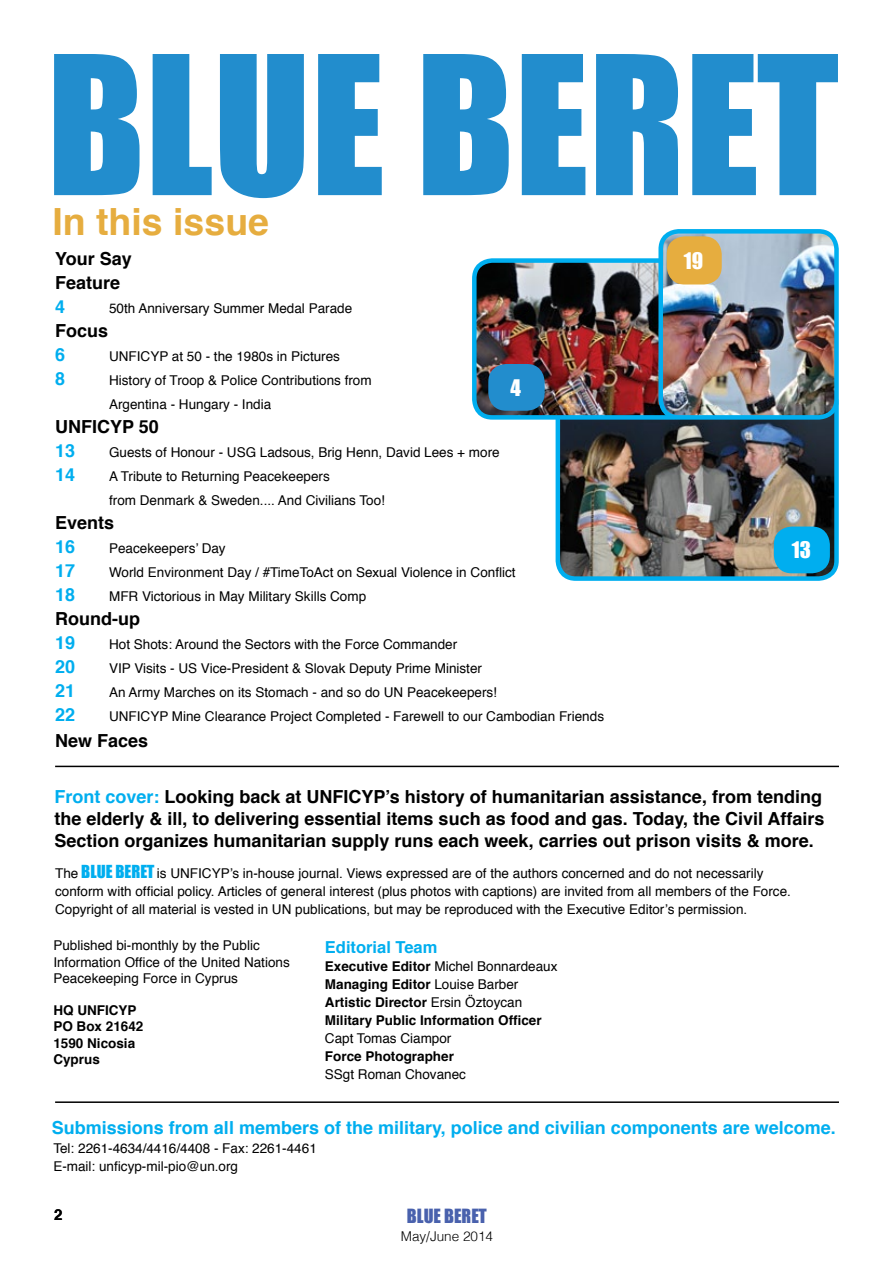
<style>
.page{position:relative;width:893px;height:1263px;background:#fff}
.page>*{position:absolute;margin:0;border:0;box-sizing:border-box;transform-origin:0 0}
.t1{font:178.5px "Impact";color:#228dcd}
.t2{font:700 37.5px "Helvetica";color:#e6ad3f}
.t3{font:21px "Impact";color:#fff}
.t4{font:700 18px/21.6px "Helvetica";color:#000}
.t5{font:700 18px "Helvetica";color:#00aeef}
.t6{font:18px "Impact";color:#4961ad}
.t7{font:700 16.5px "Helvetica";color:#00aeef}
.t8{font:700 15px "Helvetica";color:#000}
.t9{font:13.5px/18px "Helvetica";color:#000}
.t10{font:700 13.5px/16.2px "Helvetica";color:#000}
.t11{font:300 13.5px "Helvetica";color:#000}
.s1{color:#00aeef}
.s2{font-family:"Impact";font-size:16.5px;color:#00aeef}
.s3{font-weight:400}
</style>
<div class="page">
<img style="left:561px;top:417px;width:273px;height:159px">
<div style="left:556px;top:384px;width:283px;height:197px;border:4px solid #00aeef;border-radius:18px"></div>
<hr style="left:55px;top:766px;width:784px;height:1px;background:#000">
<hr style="left:55px;top:1101px;width:784px;height:2px;background:#000">
<img style="left:477px;top:263px;width:184px;height:152px">
<div style="left:472px;top:258px;width:221px;height:162px;border:4px solid #00aeef;border-radius:18px"></div>
<div style="left:488px;top:364px;width:57px;height:47px;background:#228dcd;border-radius:18px"></div>
<div style="left:774px;top:526px;width:56px;height:47px;background:#00aeef;border-radius:18px"></div>
<img style="left:661px;top:234px;width:175px;height:183px">
<div style="left:658px;top:229px;width:181px;height:191px;border:4px solid #00aeef;border-radius:18px"></div>
<div style="left:667px;top:236px;width:55px;height:48px;background:#e6ad3f;border-radius:18px"></div>
<h1 class="t1" style="left:47px;top:-13px;width:548px">BLUE BERET</h1>
<h2 class="t2" style="left:52px;top:191px;width:218px">In this issue</h2>
<h3 class="t4" style="left:55px;top:247px;width:78px;line-height:24px">Your Say<br>Feature</h3>
<h3 class="t5" style="left:55px;top:292px;width:12px">4</h3>
<p class="t9" style="left:109px;top:300px;width:245px">50th Anniversary Summer Medal Parade</p>
<h3 class="t4" style="left:55px;top:320px;width:55px">Focus</h3>
<h3 class="t5" style="left:55px;top:340px;width:12px">6</h3>
<p class="t9" style="left:109px;top:348px;width:232px">UNFICYP at 50 - the 1980s in Pictures</p>
<h3 class="t5" style="left:55px;top:364px;width:12px">8</h3>
<p class="t9" style="left:109px;top:369px;width:264px;line-height:24px">History of Troop &amp; Police Contributions from<br>Argentina - Hungary - India</p>
<h3 class="t4" style="left:55px;top:416px;width:105px">UNFICYP 50</h3>
<h3 class="t5" style="left:55px;top:436px;width:22px">13</h3>
<p class="t9" style="left:109px;top:444px;width:392px">Guests of Honour - USG Ladsous, Brig Henn, David Lees + more</p>
<h3 class="t5" style="left:55px;top:460px;width:22px">14</h3>
<p class="t9" style="left:109px;top:465px;width:277px;line-height:24px">A Tribute to Returning Peacekeepers<br>from Denmark &amp; Sweden.... And Civilians Too!</p>
<h3 class="t4" style="left:55px;top:512px;width:61px">Events</h3>
<h3 class="t5" style="left:55px;top:532px;width:22px">16</h3>
<p class="t9" style="left:109px;top:540px;width:118px">Peacekeepers’ Day</p>
<h3 class="t5" style="left:55px;top:556px;width:22px">17</h3>
<p class="t9" style="left:109px;top:564px;width:408px">World Environment Day / #TimeToAct on Sexual Violence in Conflict</p>
<h3 class="t5" style="left:55px;top:580px;width:22px">18</h3>
<p class="t9" style="left:109px;top:588px;width:259px">MFR Victorious in May Military Skills Comp</p>
<h3 class="t4" style="left:55px;top:608px;width:86px">Round-up</h3>
<h3 class="t5" style="left:55px;top:628px;width:22px">19</h3>
<p class="t9" style="left:109px;top:636px;width:350px">Hot Shots: Around the Sectors with the Force Commander</p>
<h3 class="t5" style="left:55px;top:652px;width:22px">20</h3>
<p class="t9" style="left:109px;top:660px;width:374px">VIP Visits - US Vice-President &amp; Slovak Deputy Prime Minister</p>
<h3 class="t5" style="left:55px;top:676px;width:22px">21</h3>
<p class="t9" style="left:109px;top:684px;width:389px">An Army Marches on its Stomach - and so do UN Peacekeepers!</p>
<h3 class="t5" style="left:55px;top:700px;width:22px">22</h3>
<p class="t9" style="left:109px;top:708px;width:496px">UNFICYP Mine Clearance Project Completed - Farewell to our Cambodian Friends</p>
<h3 class="t4" style="left:55px;top:730px;width:95px">New Faces</h3>
<h3 class="t3" style="left:511px;top:371px;width:12px">4</h3>
<h3 class="t3" style="left:684px;top:244px;width:21px">19</h3>
<h3 class="t3" style="left:792px;top:534px;width:21px">13</h3>
<p class="t4" style="left:54px;top:786px;width:771px"><span class="s1">Front cover:</span> Looking back at UNFICYP’s history of humanitarian assistance, from tending the elderly &amp; ill, to delivering essential items such as food and gas. Today, the Civil Affairs<br>Section organizes humanitarian supply runs each week, carries out prison visits &amp; more.</p>
<p class="t9" style="left:55px;top:864px;width:737px">The <span class="s2">BLUE BERET</span> is UNFICYP’s in-house journal. Views expressed are of the authors concerned and do not necessarily conform with official policy. Articles of general interest (plus photos with captions) are invited from all members of the Force.<br>Copyright of all material is vested in UN publications, but may be reproduced with the Executive Editor’s permission.</p>
<p class="t9" style="left:53px;top:938px;width:238px;line-height:16.2px">Published bi-monthly by the Public<br>Information Office of the United Nations<br>Peacekeeping Force in Cyprus</p>
<p class="t10" style="left:53px;top:1002px;width:92px">HQ UNFICYP<br>PO Box 21642<br>1590 Nicosia<br>Cyprus</p>
<p class="t7" style="left:325px;top:933px;width:114px">Editorial Team</p>
<p class="t10" style="left:325px;top:957px;width:234px;line-height:18px">Executive Editor <span class="s3">Michel Bonnardeaux </span>Managing Editor <span class="s3">Louise Barber </span>Artistic Director <span class="s3">Ersin Öztoycan </span>Military Public Information Officer</p>
<p class="t9" style="left:325px;top:1029px;width:128px">Capt Tomas Ciampor</p>
<p class="t10" style="left:325px;top:1048px;width:131px">Force Photographer</p>
<p class="t9" style="left:325px;top:1065px;width:143px">SSgt Roman Chovanec</p>
<h3 class="t5" style="left:52px;top:1113px;width:785px">Submissions from all members of the military, police and civilian components are welcome.</h3>
<p class="t9" style="left:53px;top:1140px;width:265px">Tel: 2261-4634/4416/4408 - Fax: 2261-4461<br>E-mail: unficyp-mil-pio@un.org</p>
<p class="t8" style="left:54px;top:1203px;width:10px">2</p>
<h3 class="t6" style="left:407px;top:1202px;width:57px">BLUE BERET</h3>
<p class="t11" style="left:401px;top:1224px;width:94px">May/June 2014</p>
</div>
